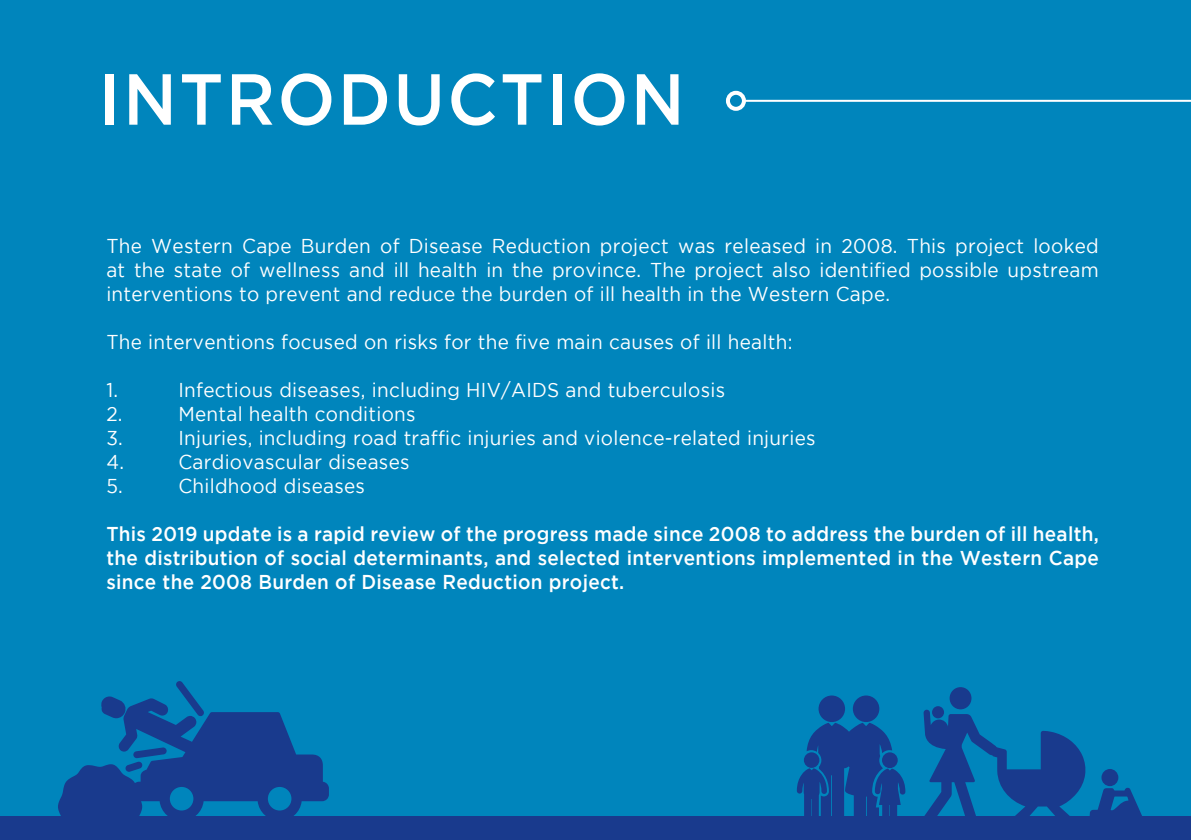
<style>
.page{position:relative;width:1191px;height:840px;background:#fff}
.page>*{position:absolute;margin:0;border:0;box-sizing:border-box;transform-origin:0 0}
.t1{font:500 72px "Gotham";letter-spacing:.035em;color:#fff;scale:.95 1}
.t2{font:20px/24px "Gotham";letter-spacing:.015em;color:#fff;text-align:justify;scale:.95 1}
.t3{font:500 20px/24px "Gotham";letter-spacing:.015em;color:#fff;text-align:justify;scale:.95 1}
</style>
<div class="page">
<div style="left:0;top:0;width:1191px;height:839px;background:#0085bc"></div>
<hr style="left:744px;top:100px;width:447px;height:2px;background:#fff">
<div style="left:726px;top:91px;width:20px;height:20px;border:4px solid #fff;border-radius:50%"></div>
<div style="left:949px;top:686px;width:22px;height:23px;background:#193a8d;border-radius:50%"></div>
<svg style="left:932px;top:705px;width:12px;height:13px"></svg>
<svg style="left:923px;top:709px;width:219px;height:107px"></svg>
<div style="left:818px;top:695px;width:27px;height:26px;background:#193a8d;border-radius:50%"></div>
<div style="left:853px;top:695px;width:26px;height:26px;background:#193a8d;border-radius:50%"></div>
<svg style="left:797px;top:723px;width:108px;height:93px"></svg>
<div style="left:0;top:816px;width:1191px;height:23px;background:#193a8d"></div>
<svg style="left:58px;top:681px;width:271px;height:135px"></svg>
<p class="t1" style="left:99px;top:58px;width:618px">INTRODUCTION</p>
<p class="t2" style="left:106px;top:233px;width:1046px">The Western Cape Burden of Disease Reduction project was released in 2008. This project looked at the state of wellness and ill health in the province. The project also identified possible upstream interventions to prevent and reduce the burden of ill health in the Western Cape.</p>
<p class="t2" style="left:106px;top:329px;width:724px">The interventions focused on risks for the five main causes of ill health:</p>
<p class="t2" style="left:106px;top:377px;width:14px">1.</p>
<p class="t2" style="left:178px;top:377px;width:577px">Infectious diseases, including HIV/AIDS and tuberculosis</p>
<p class="t2" style="left:106px;top:401px;width:19px">2.</p>
<p class="t2" style="left:178px;top:401px;width:251px">Mental health conditions</p>
<p class="t2" style="left:106px;top:425px;width:19px">3.</p>
<p class="t2" style="left:178px;top:425px;width:672px">Injuries, including road traffic injuries and violence-related injuries</p>
<p class="t2" style="left:106px;top:449px;width:20px">4.</p>
<p class="t2" style="left:178px;top:449px;width:245px">Cardiovascular diseases</p>
<p class="t2" style="left:106px;top:473px;width:19px">5.</p>
<p class="t2" style="left:178px;top:473px;width:198px">Childhood diseases</p>
<p class="t3" style="left:106px;top:521px;width:1046px">This 2019 update is a rapid review of the progress made since 2008 to address the burden of ill health, the distribution of social determinants, and selected interventions implemented in the Western Cape since the 2008 Burden of Disease Reduction project.</p>
</div>
